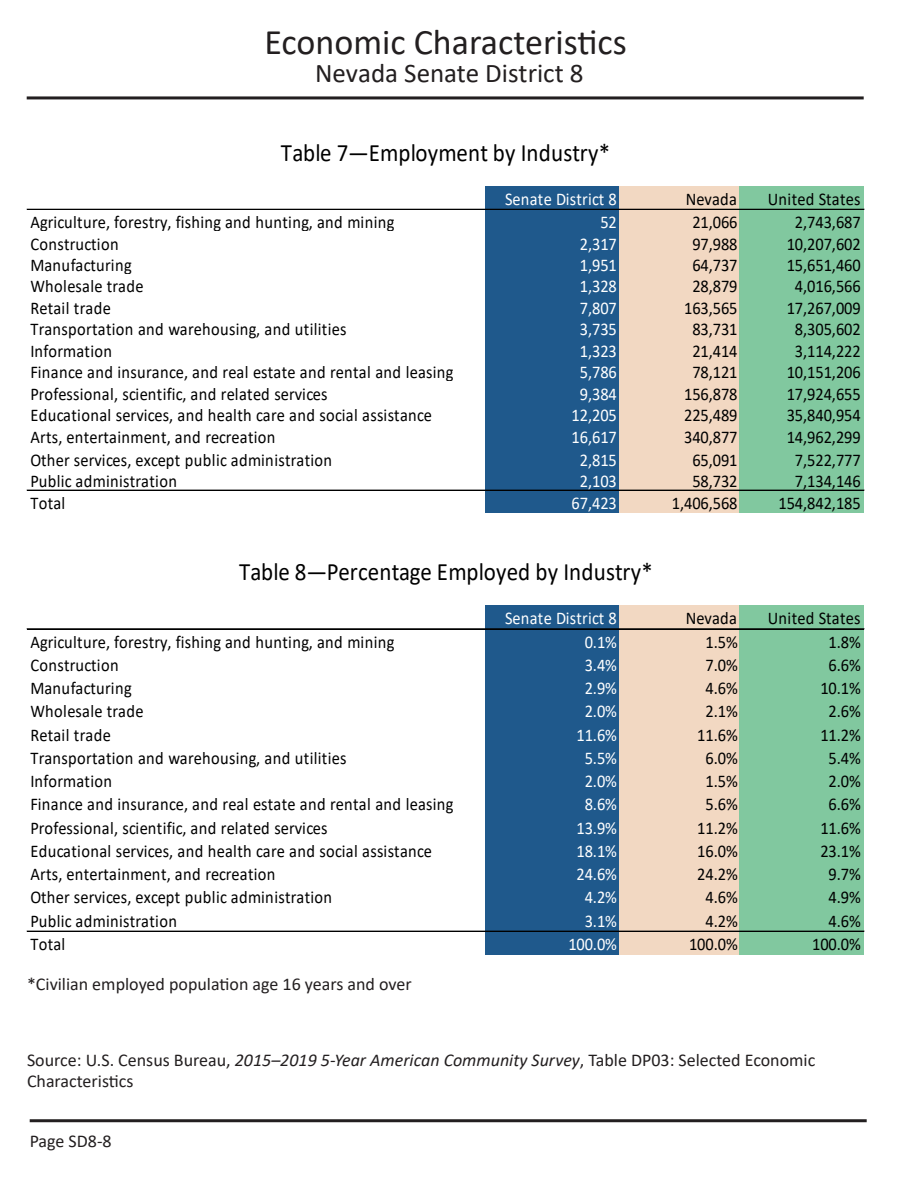
<style>
.page{position:relative;width:918px;height:1188px;background:#fff}
.page>*{position:absolute;margin:0;border:0;box-sizing:border-box;transform-origin:0 0}
.t1{font:36px "Calibri";color:#231f20}
.t2{font:27px "Calibri";color:#231f20}
.t3{font:25.05px "Calibri";letter-spacing:.01em;color:#000;scale:.92 1}
.t4{font:18px/21.6px "Calibri";color:#231f20}
.t5{font:17.85px "Calibri";letter-spacing:.015em;color:#000;scale:.92 1}
.t6{font:17.85px "Calibri";letter-spacing:-.005em;color:#fff;scale:.92 1}
.t7{font:17.85px "Calibri";letter-spacing:-.005em;color:#000;scale:.92 1}
.s1{font-style:italic}
</style>
<div class="page">
<hr style="left:30px;top:1119px;width:837px;height:3px;background:#231f20">
<hr style="left:27px;top:96px;width:837px;height:3px;background:#231f20">
<div style="left:485px;top:186px;width:135px;height:326px;background:#1f598c"></div>
<div style="left:619px;top:186px;width:122px;height:326px;background:#f2d8c2"></div>
<div style="left:740px;top:186px;width:124px;height:326px;background:#81c89f"></div>
<div style="left:485px;top:606px;width:135px;height:349px;background:#1f598c"></div>
<div style="left:619px;top:606px;width:122px;height:349px;background:#f2d8c2"></div>
<div style="left:740px;top:606px;width:124px;height:349px;background:#81c89f"></div>
<hr style="left:27px;top:209px;width:837px;height:1px;background:#000">
<hr style="left:27px;top:490px;width:837px;height:1px;background:#000">
<hr style="left:27px;top:629px;width:837px;height:1px;background:#000">
<hr style="left:27px;top:931px;width:837px;height:1px;background:#000">
<h1 class="t1" style="left:265px;top:17px;width:364px">Economic Characteristics</h1>
<h2 class="t2" style="left:315px;top:55px;width:270px">Nevada Senate District 8</h2>
<h3 class="t3" style="left:281px;top:135px;width:359px">Table 7—Employment by Industry*</h3>
<p class="t6" style="left:505px;top:186px;width:123px">Senate District 8</p>
<p class="t5" style="left:686px;top:186px;width:57px">Nevada</p>
<p class="t5" style="left:768px;top:186px;width:102px">United States</p>
<p class="t5" style="left:30px;top:210px;width:397px">Agriculture, forestry, fishing and hunting, and mining</p>
<p class="t6" style="left:600px;top:210px;width:19px">52</p>
<p class="t5" style="left:692px;top:210px;width:51px">21,066</p>
<p class="t5" style="left:795px;top:210px;width:73px">2,743,687</p>
<p class="t5" style="left:30px;top:231px;width:97px">Construction</p>
<p class="t6" style="left:580px;top:231px;width:42px">2,317</p>
<p class="t5" style="left:692px;top:231px;width:51px">97,988</p>
<p class="t5" style="left:787px;top:231px;width:82px">10,207,602</p>
<p class="t5" style="left:30px;top:253px;width:112px">Manufacturing</p>
<p class="t6" style="left:580px;top:253px;width:42px">1,951</p>
<p class="t5" style="left:692px;top:253px;width:51px">64,737</p>
<p class="t5" style="left:787px;top:253px;width:82px">15,651,460</p>
<p class="t5" style="left:30px;top:274px;width:125px">Wholesale trade</p>
<p class="t6" style="left:580px;top:274px;width:42px">1,328</p>
<p class="t5" style="left:692px;top:274px;width:51px">28,879</p>
<p class="t5" style="left:795px;top:274px;width:73px">4,016,566</p>
<p class="t5" style="left:30px;top:296px;width:89px">Retail trade</p>
<p class="t6" style="left:580px;top:296px;width:42px">7,807</p>
<p class="t5" style="left:684px;top:296px;width:60px">163,565</p>
<p class="t5" style="left:787px;top:296px;width:82px">17,267,009</p>
<p class="t5" style="left:30px;top:317px;width:345px">Transportation and warehousing, and utilities</p>
<p class="t6" style="left:580px;top:317px;width:42px">3,735</p>
<p class="t5" style="left:692px;top:317px;width:51px">83,731</p>
<p class="t5" style="left:795px;top:317px;width:73px">8,305,602</p>
<p class="t5" style="left:30px;top:339px;width:90px">Information</p>
<p class="t6" style="left:580px;top:339px;width:42px">1,323</p>
<p class="t5" style="left:692px;top:339px;width:51px">21,414</p>
<p class="t5" style="left:795px;top:339px;width:73px">3,114,222</p>
<p class="t5" style="left:30px;top:360px;width:462px">Finance and insurance, and real estate and rental and leasing</p>
<p class="t6" style="left:580px;top:360px;width:42px">5,786</p>
<p class="t5" style="left:692px;top:360px;width:51px">78,121</p>
<p class="t5" style="left:787px;top:360px;width:82px">10,151,206</p>
<p class="t5" style="left:30px;top:381px;width:324px">Professional, scientific, and related services</p>
<p class="t6" style="left:580px;top:381px;width:42px">9,384</p>
<p class="t5" style="left:684px;top:381px;width:60px">156,878</p>
<p class="t5" style="left:787px;top:381px;width:82px">17,924,655</p>
<p class="t5" style="left:30px;top:403px;width:438px">Educational services, and health care and social assistance</p>
<p class="t6" style="left:572px;top:403px;width:51px">12,205</p>
<p class="t5" style="left:684px;top:403px;width:60px">225,489</p>
<p class="t5" style="left:787px;top:403px;width:82px">35,840,954</p>
<p class="t5" style="left:30px;top:424px;width:268px">Arts, entertainment, and recreation</p>
<p class="t6" style="left:572px;top:424px;width:51px">16,617</p>
<p class="t5" style="left:684px;top:424px;width:60px">340,877</p>
<p class="t5" style="left:787px;top:424px;width:82px">14,962,299</p>
<p class="t5" style="left:30px;top:448px;width:330px">Other services, except public administration</p>
<p class="t6" style="left:580px;top:448px;width:42px">2,815</p>
<p class="t5" style="left:692px;top:448px;width:51px">65,091</p>
<p class="t5" style="left:795px;top:448px;width:73px">7,522,777</p>
<p class="t5" style="left:30px;top:469px;width:161px">Public administration</p>
<p class="t6" style="left:580px;top:469px;width:42px">2,103</p>
<p class="t5" style="left:692px;top:469px;width:51px">58,732</p>
<p class="t5" style="left:795px;top:469px;width:73px">7,134,146</p>
<p class="t5" style="left:30px;top:491px;width:40px">Total</p>
<p class="t6" style="left:572px;top:491px;width:51px">67,423</p>
<p class="t5" style="left:672px;top:491px;width:73px">1,406,568</p>
<p class="t7" style="left:779px;top:491px;width:91px">154,842,185</p>
<h3 class="t3" style="left:239px;top:555px;width:451px">Table 8—Percentage Employed by Industry*</h3>
<p class="t6" style="left:505px;top:606px;width:123px">Senate District 8</p>
<p class="t5" style="left:686px;top:606px;width:57px">Nevada</p>
<p class="t5" style="left:768px;top:606px;width:102px">United States</p>
<p class="t5" style="left:30px;top:629px;width:397px">Agriculture, forestry, fishing and hunting, and mining</p>
<p class="t6" style="left:585px;top:629px;width:37px">0.1%</p>
<p class="t5" style="left:705px;top:629px;width:37px">1.5%</p>
<p class="t5" style="left:829px;top:629px;width:37px">1.8%</p>
<p class="t5" style="left:30px;top:653px;width:97px">Construction</p>
<p class="t6" style="left:585px;top:653px;width:37px">3.4%</p>
<p class="t5" style="left:705px;top:653px;width:37px">7.0%</p>
<p class="t5" style="left:829px;top:653px;width:37px">6.6%</p>
<p class="t5" style="left:30px;top:676px;width:112px">Manufacturing</p>
<p class="t6" style="left:585px;top:676px;width:37px">2.9%</p>
<p class="t5" style="left:705px;top:676px;width:37px">4.6%</p>
<p class="t5" style="left:820px;top:676px;width:46px">10.1%</p>
<p class="t5" style="left:30px;top:699px;width:125px">Wholesale trade</p>
<p class="t6" style="left:585px;top:699px;width:37px">2.0%</p>
<p class="t5" style="left:705px;top:699px;width:37px">2.1%</p>
<p class="t5" style="left:829px;top:699px;width:37px">2.6%</p>
<p class="t5" style="left:30px;top:722px;width:89px">Retail trade</p>
<p class="t6" style="left:577px;top:722px;width:46px">11.6%</p>
<p class="t5" style="left:697px;top:722px;width:46px">11.6%</p>
<p class="t5" style="left:820px;top:722px;width:46px">11.2%</p>
<p class="t5" style="left:30px;top:746px;width:345px">Transportation and warehousing, and utilities</p>
<p class="t6" style="left:585px;top:746px;width:37px">5.5%</p>
<p class="t5" style="left:705px;top:746px;width:37px">6.0%</p>
<p class="t5" style="left:829px;top:746px;width:37px">5.4%</p>
<p class="t5" style="left:30px;top:769px;width:90px">Information</p>
<p class="t6" style="left:585px;top:769px;width:37px">2.0%</p>
<p class="t5" style="left:705px;top:769px;width:37px">1.5%</p>
<p class="t5" style="left:829px;top:769px;width:37px">2.0%</p>
<p class="t5" style="left:30px;top:792px;width:462px">Finance and insurance, and real estate and rental and leasing</p>
<p class="t6" style="left:585px;top:792px;width:37px">8.6%</p>
<p class="t5" style="left:705px;top:792px;width:37px">5.6%</p>
<p class="t5" style="left:829px;top:792px;width:37px">6.6%</p>
<p class="t5" style="left:30px;top:815px;width:324px">Professional, scientific, and related services</p>
<p class="t6" style="left:577px;top:815px;width:46px">13.9%</p>
<p class="t5" style="left:697px;top:815px;width:46px">11.2%</p>
<p class="t5" style="left:820px;top:815px;width:46px">11.6%</p>
<p class="t5" style="left:30px;top:839px;width:438px">Educational services, and health care and social assistance</p>
<p class="t6" style="left:577px;top:839px;width:46px">18.1%</p>
<p class="t5" style="left:697px;top:839px;width:46px">16.0%</p>
<p class="t5" style="left:820px;top:839px;width:46px">23.1%</p>
<p class="t5" style="left:30px;top:862px;width:268px">Arts, entertainment, and recreation</p>
<p class="t6" style="left:577px;top:862px;width:46px">24.6%</p>
<p class="t5" style="left:697px;top:862px;width:46px">24.2%</p>
<p class="t5" style="left:829px;top:862px;width:37px">9.7%</p>
<p class="t5" style="left:30px;top:885px;width:330px">Other services, except public administration</p>
<p class="t6" style="left:585px;top:885px;width:37px">4.2%</p>
<p class="t5" style="left:705px;top:885px;width:37px">4.6%</p>
<p class="t5" style="left:829px;top:885px;width:37px">4.9%</p>
<p class="t5" style="left:30px;top:908px;width:161px">Public administration</p>
<p class="t6" style="left:585px;top:908px;width:37px">3.1%</p>
<p class="t5" style="left:705px;top:908px;width:37px">4.2%</p>
<p class="t5" style="left:829px;top:908px;width:37px">4.6%</p>
<p class="t5" style="left:30px;top:932px;width:40px">Total</p>
<p class="t6" style="left:568px;top:932px;width:54px">100.0%</p>
<p class="t5" style="left:689px;top:932px;width:54px">100.0%</p>
<p class="t5" style="left:812px;top:932px;width:54px">100.0%</p>
<p class="t4" style="left:27px;top:973px;width:386px">*Civilian employed population age 16 years and over</p>
<p class="t4" style="left:27px;top:1048px;width:790px">Source: U.S. Census Bureau, <span class="s1">2015–2019 5-Year American Community Survey</span>, Table DP03: Selected Economic<br>Characteristics</p>
<p class="t4" style="left:30px;top:1129px;width:83px">Page SD8-8</p>
</div>
